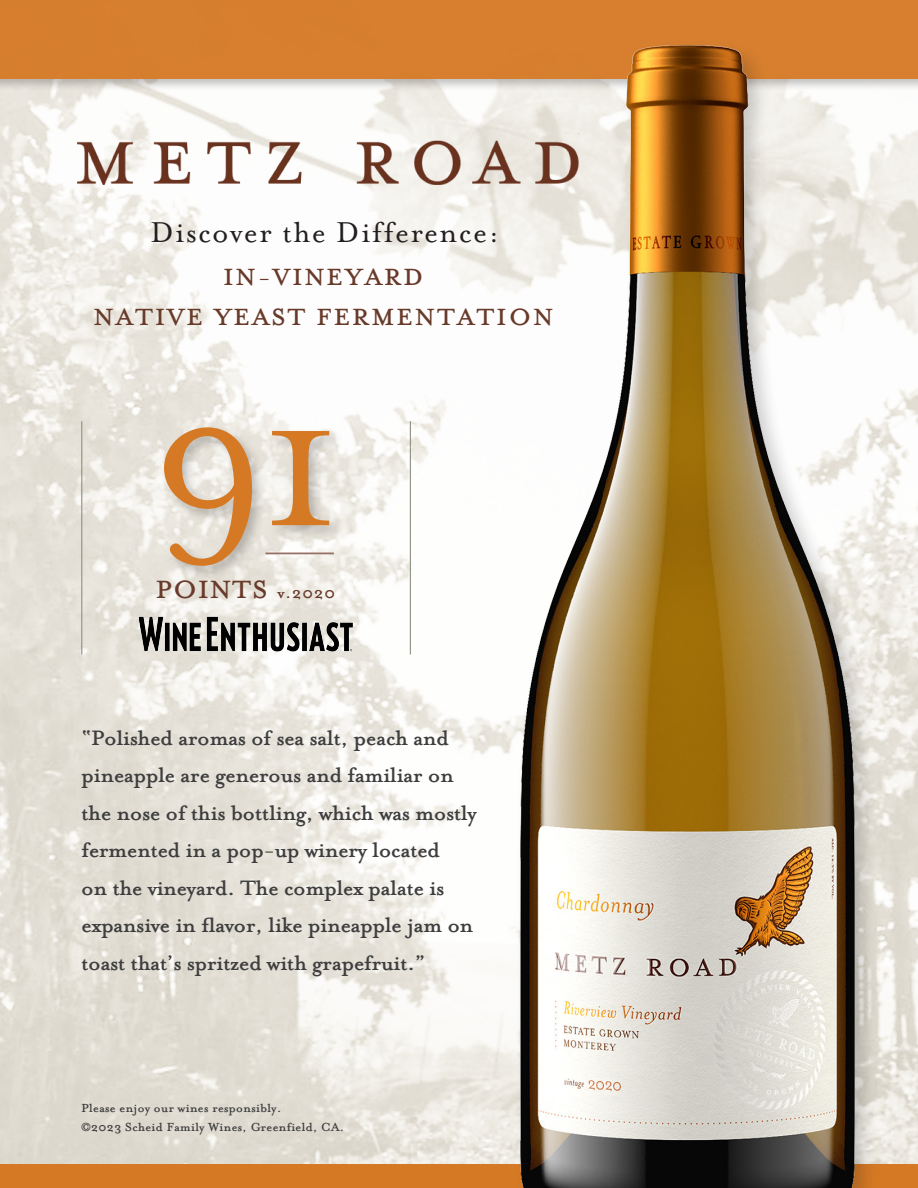
<style>
.page{position:relative;width:918px;height:1188px;background:#fff}
.page>*{position:absolute;margin:0;border:0;box-sizing:border-box;transform-origin:0 0}
.t1{font:217.35px "Mrs Eaves Roman";color:#d57924}
.t2{font:33px "Mrs Eaves Roman";letter-spacing:.04em;color:#231f20}
.t3{font:500 28.8px "Mrs Eaves";letter-spacing:.06em;color:#683a2a}
.t4{font:500 27px "Mrs Eaves";letter-spacing:.1em;color:#683a2a}
.t5{font:500 24px/37.5px "Mrs Eaves";color:#3e3e3f}
.t6{font:500 13.5px "Mrs Eaves";letter-spacing:.03em;color:#3e3e3f}
.s1{font-size:18px}
</style>
<div class="page">
<img style="left:0;top:92px;width:918px;height:1072px">
<img style="left:78px;top:134px;width:424px;height:74px">
<div style="left:160px;top:424px;width:184px;height:157px;background:#231f20;opacity:.26"></div>
<img style="left:139px;top:610px;width:214px;height:47px">
<hr style="left:81px;top:421px;width:1px;height:233px;background:#959488">
<hr style="left:410px;top:421px;width:1px;height:233px;background:#959488">
<div style="left:0;top:0;width:918px;height:92px;background:#231f20;opacity:.29"></div>
<div style="left:0;top:0;width:918px;height:79px;background:#d77f2e"></div>
<div style="left:0;top:1164px;width:918px;height:24px;background:#d57924"></div>
<img style="left:502px;top:45px;width:402px;height:1143px">
<p class="t2" style="left:150px;top:214px;width:351px">Discover the Difference:</p>
<p class="t4" style="left:224px;top:262px;width:201px">IN-VINEYARD</p>
<p class="t4" style="left:94px;top:303px;width:461px">NATIVE YEAST FERMENTATION</p>
<p class="t1" style="left:151px;top:343px;width:190px">91</p>
<p class="t3" style="left:156px;top:574px;width:181px">POINTS <span class="s1">v.2020</span></p>
<p class="t5" style="left:82px;top:719px;width:397px">“Polished aromas of sea salt, peach and pineapple are generous and familiar on the nose of this bottling, which was mostly fermented in a pop-up winery located<br>on the vineyard. The complex palate is expansive in flavor, like pineapple jam on toast that’s spritzed with grapefruit.”</p>
<p class="t6" style="left:82px;top:1100px;width:201px">Please enjoy our wines responsibly.</p>
<p class="t6" style="left:82px;top:1120px;width:264px">©2023 Scheid Family Wines, Greenfield, CA.</p>
</div>
